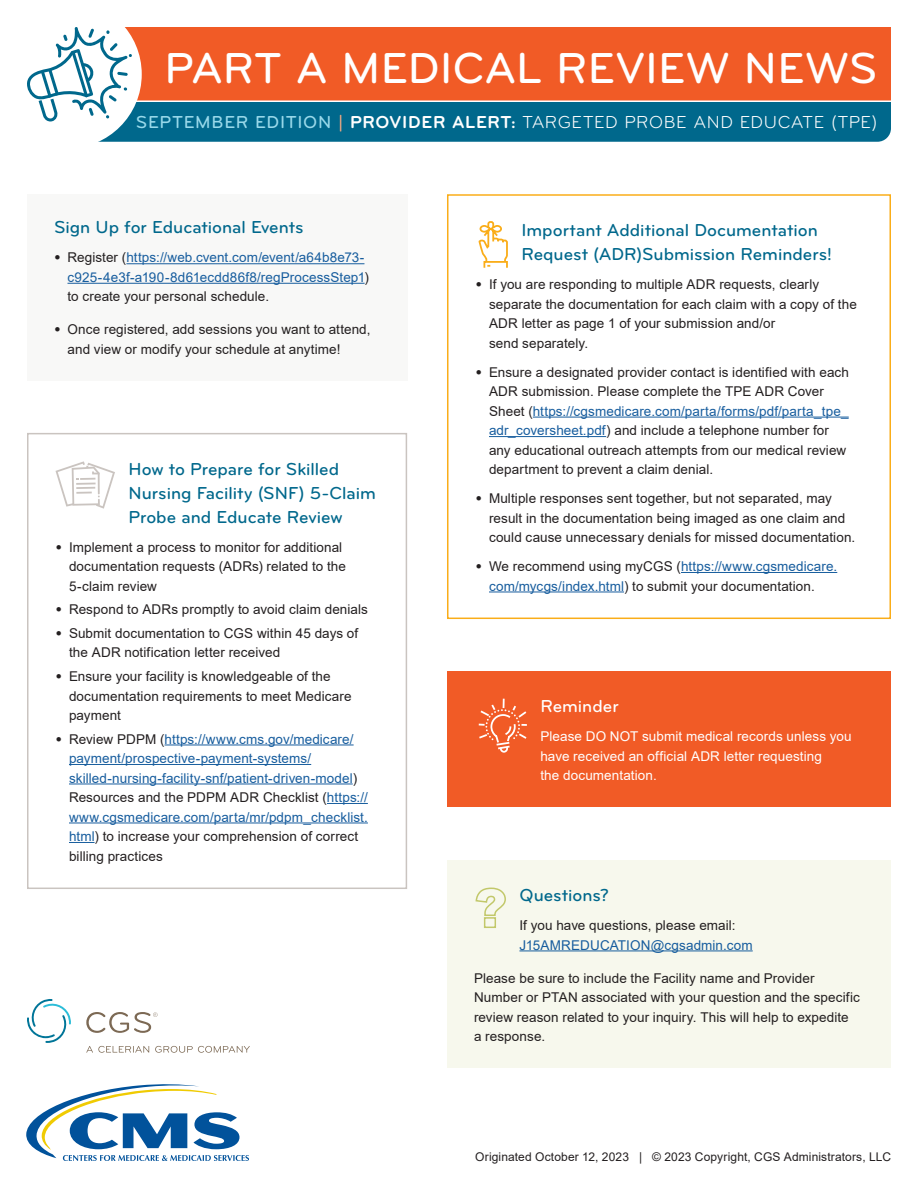
<style>
.page{position:relative;width:918px;height:1188px;background:#fff}
.page>*{position:absolute;margin:0;border:0;box-sizing:border-box;transform-origin:0 0}
.t1{font:500 45px "Bryant Pro";color:#fff}
.t2{font:500 18px/24px "Bryant Pro";color:#00688c}
.t3{font:18px "Bryant Pro";letter-spacing:.03em;color:#fff}
.t4{font:500 18px "Bryant Pro";color:#fff}
.main1{font:13.5px/19.5px "Arial";letter-spacing:.005em;color:#231f20}
.t5{font:13.5px/19.5px "Arial";letter-spacing:.005em;color:#175d9e}
.main1-2{font:13.5px/19.5px "Arial";letter-spacing:.01em;color:#fff}
.main1-3{font:12px "Arial";letter-spacing:.01em;color:#231f20}
.s1{font-weight:500;color:#99d9ea}
.s2{font-weight:500;color:#f8a981}
.s3{font-weight:700}
.s4{font-weight:900;color:#231f20}
.s5{color:#231f20}
.s6{font-weight:900}
.s7{color:#175d9e}
</style>
<div class="page">
<hr style="left:533px;top:417px;width:316px;height:1px;background:#175d9e">
<hr style="left:489px;top:436px;width:117px;height:1px;background:#175d9e">
<hr style="left:681px;top:572px;width:156px;height:1px;background:#175d9e">
<hr style="left:489px;top:591px;width:135px;height:1px;background:#175d9e">
<div style="left:447px;top:194px;width:444px;height:425px;border:2px solid #faad19"></div>
<div style="left:54px;top:76px;width:837px;height:66px;background:#00688c;border-radius:14px"></div>
<div style="left:27px;top:27px;width:864px;height:74px;background:#f15b26"></div>
<div style="left:27px;top:194px;width:380px;height:187px;background:#f8f8f7"></div>
<hr style="left:126px;top:263px;width:238px;height:1px;background:#175d9e">
<hr style="left:68px;top:283px;width:297px;height:1px;background:#175d9e">
<div style="left:447px;top:861px;width:444px;height:207px;background:#f7f8ed"></div>
<hr style="left:519px;top:950px;width:234px;height:1px;background:#175d9e">
<svg style="left:475px;top:887px;width:31px;height:41px"></svg>
<svg style="left:26px;top:1084px;width:223px;height:77px"></svg>
<svg style="left:27px;top:999px;width:44px;height:44px"></svg>
<svg style="left:86px;top:1046px;width:63px;height:7px"></svg>
<svg style="left:155px;top:1046px;width:95px;height:7px"></svg>
<svg style="left:86px;top:1012px;width:72px;height:21px"></svg>
<hr style="left:27px;top:100px;width:864px;height:2px;background:#fff">
<svg style="left:27px;top:27px;width:115px;height:115px"></svg>
<div style="left:447px;top:672px;width:444px;height:135px;background:#f15b26"></div>
<hr style="left:165px;top:744px;width:189px;height:1px;background:#175d9e">
<hr style="left:69px;top:764px;width:242px;height:1px;background:#175d9e">
<hr style="left:69px;top:783px;width:284px;height:1px;background:#175d9e">
<hr style="left:327px;top:803px;width:41px;height:1px;background:#175d9e">
<hr style="left:69px;top:822px;width:299px;height:1px;background:#175d9e">
<svg style="left:69px;top:842px;width:26px;height:1px"></svg>
<div style="left:27px;top:433px;width:380px;height:456px;border:2px solid #cac4c0"></div>
<svg style="left:56px;top:461px;width:59px;height:48px"></svg>
<svg style="left:479px;top:699px;width:48px;height:54px"></svg>
<svg style="left:478px;top:221px;width:30px;height:47px"></svg>
<p class="t1" style="left:165px;top:40px;width:715px">PART A MEDICAL REVIEW NEWS</p>
<p class="t3" style="left:136px;top:112px;width:743px"><span class="s1">SEPTEMBER EDITION</span> <span class="s2">|</span> <span class="s3">PROVIDER ALERT:</span> TARGETED PROBE AND EDUCATE (TPE)</p>
<p class="t2" style="left:54px;top:215px;width:251px">Sign Up for Educational Events</p>
<p class="t5" style="left:68px;top:248px;width:303px;text-indent:-14px"><span class="s4">•</span> <span class="s5">Register (</span>https://web.cvent.com/event/a64b8e73- c925-4e3f-a190-8d61ecdd86f8/regProcessStep1<span class="s5">) to create your personal schedule.</span></p>
<p class="main1" style="left:68px;top:320px;width:305px;text-indent:-14px"><span class="s6">•</span> Once registered, add sessions you want to attend, and view or modify your schedule at anytime!</p>
<p class="t2" style="left:129px;top:457px;width:249px">How to Prepare for Skilled<br>Nursing Facility (SNF) 5-Claim<br>Probe and Educate Review</p>
<p class="main1" style="left:69px;top:537px;width:279px;text-indent:-14px"><span class="s6">•</span> Implement a process to monitor for additional documentation requests (ADRs) related to the<br>5-claim review</p>
<p class="main1" style="left:56px;top:600px;width:314px"><span class="s6">•</span> Respond to ADRs promptly to avoid claim denials</p>
<p class="main1" style="left:69px;top:623px;width:291px;text-indent:-14px"><span class="s6">•</span> Submit documentation to CGS within 45 days of the ADR notification letter received</p>
<p class="main1" style="left:69px;top:666px;width:284px;text-indent:-14px"><span class="s6">•</span> Ensure your facility is knowledgeable of the documentation requirements to meet Medicare payment</p>
<p class="t5" style="left:69px;top:729px;width:300px;text-indent:-14px"><span class="s4">•</span> <span class="s5">Review PDPM (</span>https://www.cms.gov/medicare/ payment/prospective-payment-systems/ skilled-nursing-facility-snf/patient-driven-model<span class="s5">)<br>Resources and the PDPM ADR Checklist (</span>https:// www.cgsmedicare.com/parta/mr/pdpm_checklist. html<span class="s5">) to increase your comprehension of correct billing practices</span></p>
<p class="t2" style="left:521px;top:218px;width:312px">Important Additional Documentation<br>Request (ADR)Submission Reminders!</p>
<p class="main1" style="left:489px;top:275px;width:369px;text-indent:-14px"><span class="s6">•</span> If you are responding to multiple ADR requests, clearly separate the documentation for each claim with a copy of the ADR letter as page 1 of your submission and/or<br>send separately.</p>
<p class="main1" style="left:489px;top:362px;width:362px;text-indent:-14px"><span class="s6">•</span> Ensure a designated provider contact is identified with each ADR submission. Please complete the TPE ADR Cover Sheet (<span class="s7">https://cgsmedicare.com/parta/forms/pdf/parta_tpe_ adr_coversheet.pdf</span>) and include a telephone number for any educational outreach attempts from our medical review department to prevent a claim denial.</p>
<p class="main1" style="left:489px;top:489px;width:368px;text-indent:-14px"><span class="s6">•</span> Multiple responses sent together, but not separated, may result in the documentation being imaged as one claim and could cause unnecessary denials for missed documentation.</p>
<p class="main1" style="left:489px;top:556px;width:350px;text-indent:-14px"><span class="s6">•</span> We recommend using myCGS (<span class="s7">https://www.cgsmedicare. com/mycgs/index.html</span>) to submit your documentation.</p>
<p class="t4" style="left:540px;top:695px;width:80px">Reminder</p>
<p class="main1-2" style="left:540px;top:727px;width:313px">Please DO NOT submit medical records unless you have received an official ADR letter requesting<br>the documentation.</p>
<p class="t2" style="left:519px;top:883px;width:91px">Questions?</p>
<p class="main1" style="left:519px;top:915px;width:235px">If you have questions, please email:<br><span class="s7">J15AMREDUCATION@cgsadmin.com</span></p>
<p class="main1" style="left:474px;top:968px;width:387px">Please be sure to include the Facility name and Provider Number or PTAN associated with your question and the specific review reason related to your inquiry. This will help to expedite<br>a response.</p>
<p class="main1-3" style="left:475px;top:1149px;width:417px">Originated October 12, 2023 | © 2023 Copyright, CGS Administrators, LLC</p>
</div>
